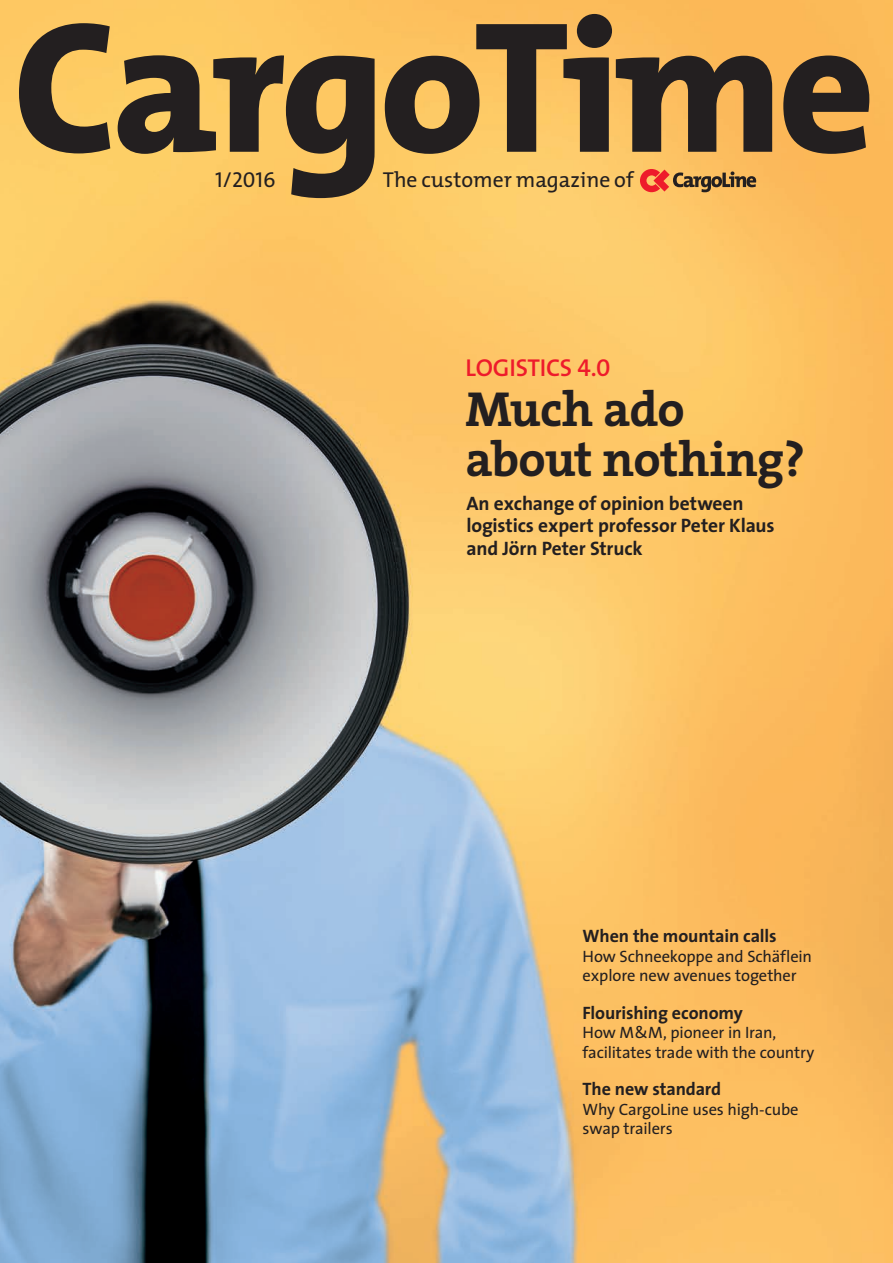
<style>
.page{position:relative;width:893px;height:1263px;background:#fff}
.page>*{position:absolute;margin:0;border:0;box-sizing:border-box;transform-origin:0 0}
.t1{font:700 49.5px/49.5px "The Serif";letter-spacing:-.02em;color:#231f20}
.t2{font:600 24.6px "The Sans";letter-spacing:-.01em;color:#ee1b2b}
.t3{font:21.6px "The Mix";color:#231f20}
.t4{font:21.6px "The Sans Caps";color:#231f20}
.t5{font:700 19.5px/22.5px "The Sans";letter-spacing:-.005em;color:#231f20}
.t6{font:700 18px "The Sans";letter-spacing:-.01em;color:#231f20}
.t7{font:16.5px/19.5px "The Sans";letter-spacing:-.01em;color:#231f20}
.s1{font-family:"The Sans Semi Bold Caps";font-weight:400}
</style>
<div class="page">
<img style="left:0;top:0;width:893px;height:1263px">
<svg style="left:19px;top:14px;width:850px;height:184px;background:#ad894a"></svg>
<svg style="left:640px;top:169px;width:116px;height:23px;background:#c47e49"></svg>
<h3 class="t4" style="left:215px;top:162px;width:62px">1/2016</h3>
<h3 class="t3" style="left:383px;top:162px;width:252px">The customer magazine of</h3>
<h2 class="t2" style="left:466px;top:347px;width:147px">LOGISTICS <span class="s1">4.0</span></h2>
<h1 class="t1" style="left:465px;top:384px;width:341px">Much ado about nothing?</h1>
<p class="t5" style="left:466px;top:491px;width:310px">An exchange of opinion between logistics expert professor Peter Klaus and Jörn Peter Struck</p>
<p class="t6" style="left:583px;top:921px;width:196px">When the mountain calls</p>
<p class="t7" style="left:583px;top:946px;width:231px">How Schneekoppe and Schäflein explore new avenues together</p>
<p class="t6" style="left:583px;top:997px;width:162px">Flourishing economy</p>
<p class="t7" style="left:583px;top:1022px;width:233px">How M&amp;M, pioneer in Iran, facilitates trade with the country</p>
<p class="t6" style="left:583px;top:1074px;width:140px">The new standard</p>
<p class="t7" style="left:583px;top:1099px;width:218px">Why CargoLine uses high-cube swap trailers</p>
</div>
